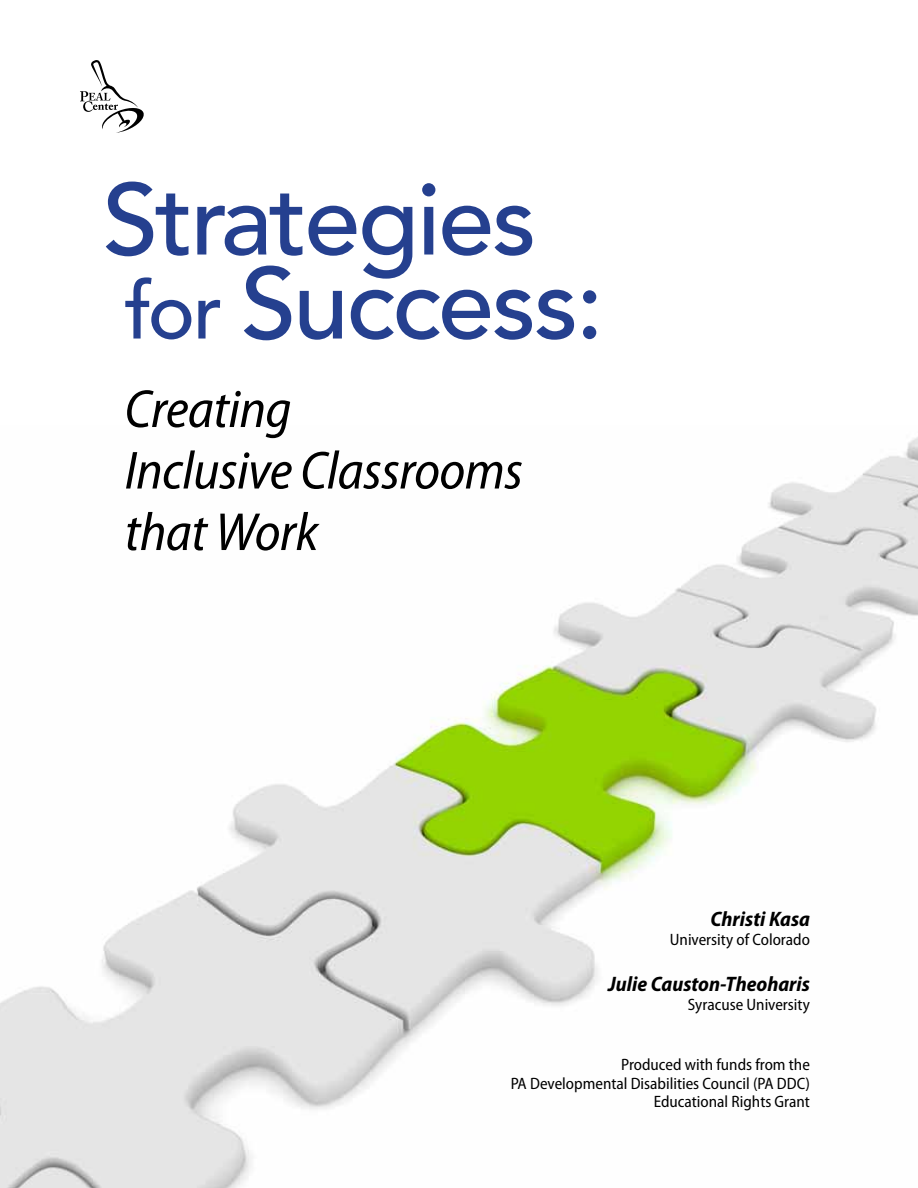
<style>
.page{position:relative;width:918px;height:1188px;background:#fff}
.page>*{position:absolute;margin:0;border:0;box-sizing:border-box;transform-origin:0 0}
.t1{font:500 100.5px/84px "Avenir";letter-spacing:-.025em;color:#25408f}
.t2{font:italic semi-condensed 54px/61.5px "Myriad Pro";letter-spacing:-.01em;color:#000}
.t3{font:italic 700 semi-condensed 21px "Myriad Pro";color:#000}
.t4{font:semi-condensed 16.5px/18.8px "Myriad Pro";color:#000;text-align:right}
.s1{font-size:79.5px}
</style>
<div class="page">
<img style="left:0;top:437px;width:918px;height:751px">
<svg style="left:80px;top:60px;width:64px;height:73px"></svg>
<h1 class="t1" style="left:102px;top:180px;width:503px">Strategies <span class="s1">for</span> Success:</h1>
<h2 class="t2" style="left:125px;top:380px;width:400px">Creating<br>Inclusive Classrooms that Work</h2>
<p class="t3" style="left:711px;top:908px;width:101px">Christi Kasa</p>
<p class="t4" style="left:670px;top:930px;width:142px">University of Colorado</p>
<p class="t3" style="left:608px;top:972px;width:203px">Julie Causton-Theoharis</p>
<p class="t4" style="left:688px;top:995px;width:124px">Syracuse University</p>
<p class="t4" style="left:511px;top:1055px;width:301px">Produced with funds from the<br>PA Developmental Disabilities Council (PA DDC)<br>Educational Rights Grant</p>
</div>
